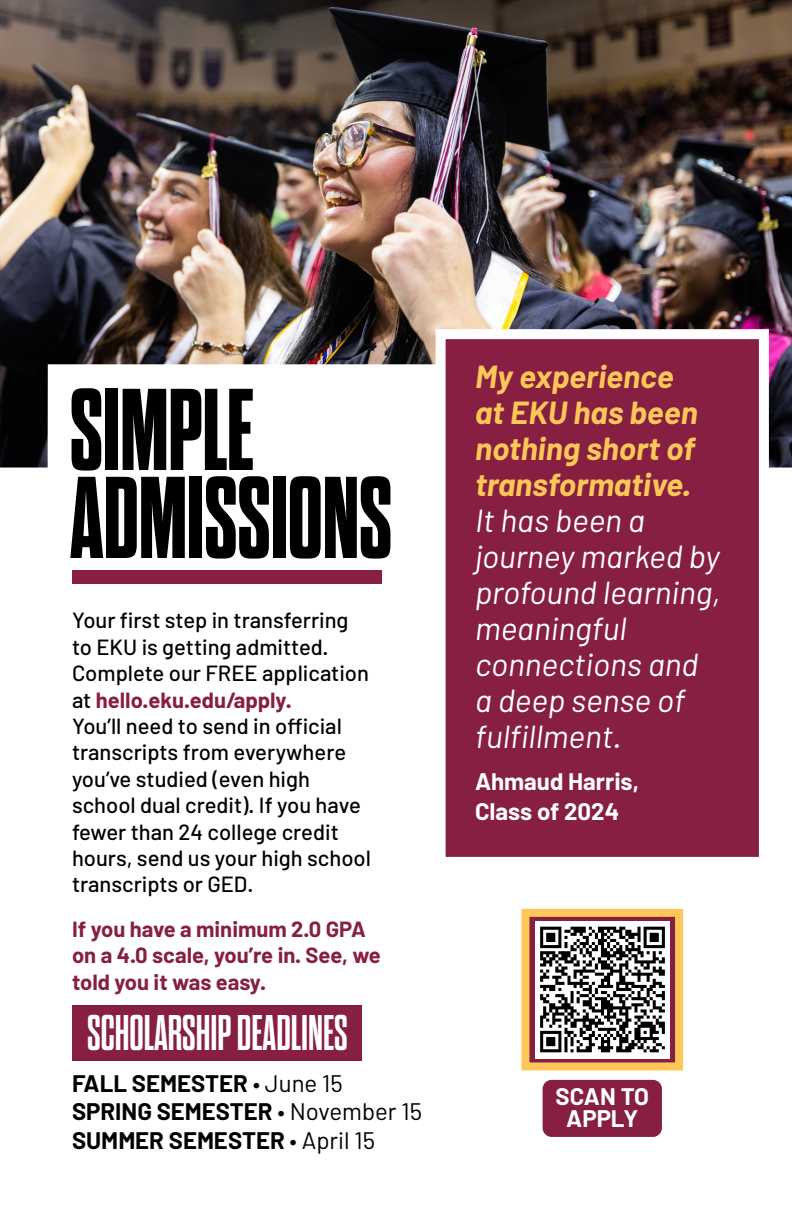
<style>
.page{position:relative;width:792px;height:1224px;background:#fff}
.page>*{position:absolute;margin:0;border:0;box-sizing:border-box;transform-origin:0 0}
.t1{font:700 expanded 116px "Dharma Gothic M";color:#000}
.t2{font:700 50px "Dharma Gothic M";color:#fff}
.t3{font:italic 32px/36px "Barlow";color:#fff}
.t4{font:italic 700 32px/36px "Barlow";color:#ffc658}
.t5{font:700 24px "Barlow";color:#000}
.t6{font:700 24px "Barlow";color:#fff}
.t7{font:500 22px/26.4px "Barlow";color:#000}
.t8{font:700 22px/26.4px "Barlow";color:#861f41}
.s1{font-weight:700;color:#861f41}
.s2{font-weight:400}
</style>
<div class="page">
<img style="left:0;top:0;width:792px;height:468px">
<div style="left:543px;top:1080px;width:119px;height:57px;background:#861f41;border-radius:9px"></div>
<div style="left:521px;top:909px;width:162px;height:161px;background:#861f41;border:8px solid #ffc658"></div>
<img style="left:535px;top:921px;width:134px;height:137px">
<div style="left:48px;top:364px;width:410px;height:174px;background:#fff"></div>
<div style="left:436px;top:329px;width:333px;height:538px;background:#861f41;border:10px solid #fff"></div>
<div style="left:72px;top:1005px;width:289px;height:56px;background:#861f41"></div>
<div style="left:72px;top:571px;width:310px;height:13px;background:#861f41"></div>
<p class="t1" style="left:70px;top:373px;width:186px">SIMPLE</p>
<p class="t1" style="left:70px;top:461px;width:324px">ADMISSIONS</p>
<p class="t7" style="left:72px;top:607px;width:301px">Your first step in transferring to EKU is getting admitted.<br>Complete our FREE application at <span class="s1">hello.eku.edu/apply.<br></span>You’ll need to send in official transcripts from everywhere you’ve studied (even high school dual credit). If you have fewer than 24 college credit hours, send us your high school transcripts or GED.</p>
<p class="t8" style="left:72px;top:916px;width:311px">If you have a minimum 2.0 GPA on a 4.0 scale, you’re in. See, we told you it was easy.</p>
<p class="t2" style="left:87px;top:1009px;width:262px">SCHOLARSHIP DEADLINES</p>
<p class="t5" style="left:72px;top:1068px;width:272px">FALL SEMESTER <span class="s2">• June 15</span></p>
<p class="t5" style="left:72px;top:1097px;width:352px">SPRING SEMESTER <span class="s2">• November 15</span></p>
<p class="t5" style="left:72px;top:1126px;width:305px">SUMMER SEMESTER <span class="s2">• April 15</span></p>
<p class="t4" style="left:475px;top:359px;width:224px">My experience at EKU has been nothing short of transformative.</p>
<p class="t3" style="left:475px;top:502px;width:247px">It has been a journey marked by profound learning, meaningful connections and a deep sense of fulfillment.</p>
<p class="t6" style="left:475px;top:767px;width:165px">Ahmaud Harris,</p>
<p class="t6" style="left:475px;top:797px;width:146px">Class of 2024</p>
<p class="t6" style="left:556px;top:1082px;width:95px">SCAN TO</p>
<p class="t6" style="left:566px;top:1104px;width:74px">APPLY</p>
</div>
